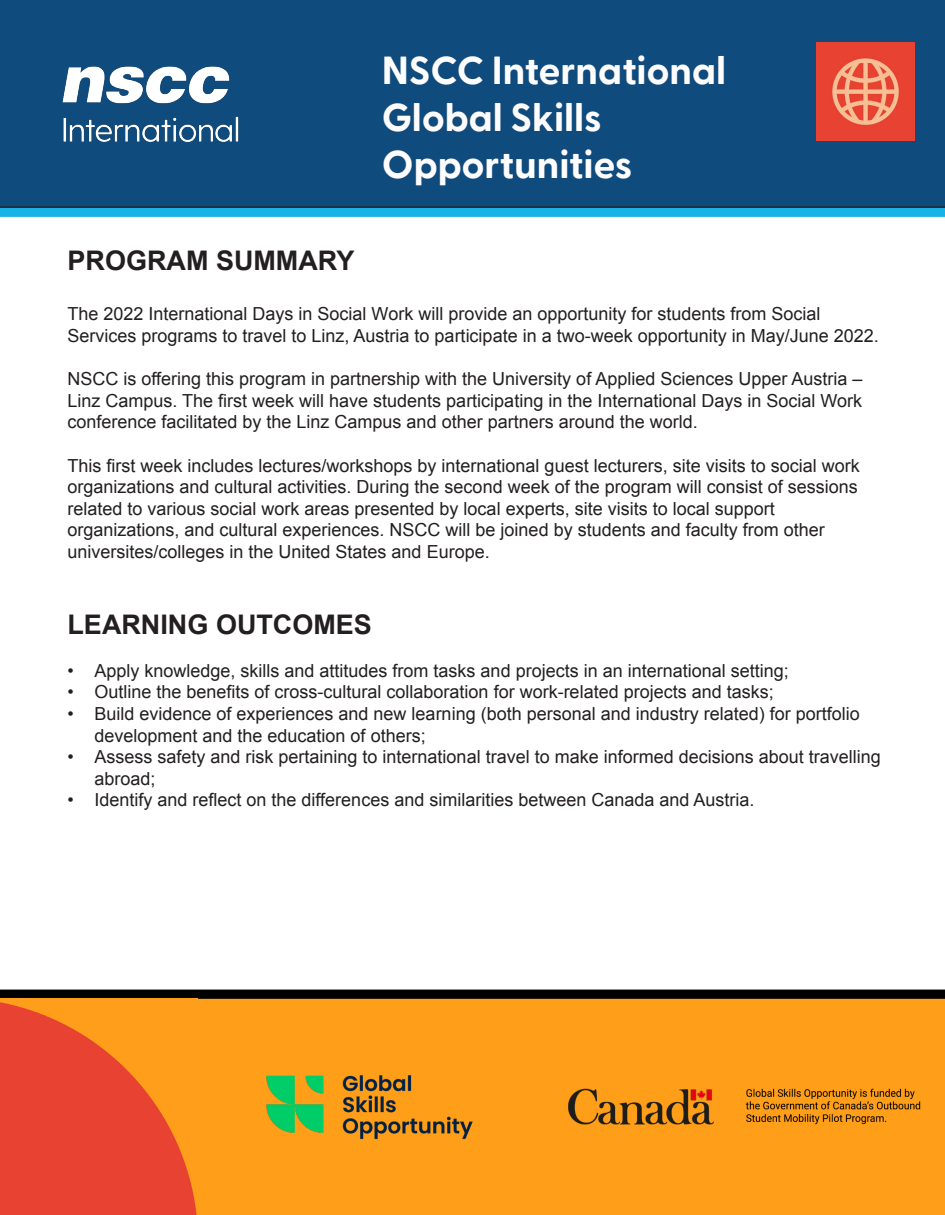
<style>
.page{position:relative;width:945px;height:1215px;background:#fff}
.page>*{position:absolute;margin:0;border:0;box-sizing:border-box;transform-origin:0 0}
.t1{font:700 39px "Greycliff CF";color:#fefcfd}
.t2{font:700 27px "Arial";color:#231f20}
.t3{font:18px/21.6px "Arial";color:#231f20}
</style>
<div class="page">
<div style="left:0;top:990px;width:945px;height:225px;background:#ff9e18"></div>
<div style="left:0;top:0;width:945px;height:208px;background:#104b7e"></div>
<img style="left:36px;top:32px;width:292px;height:128px">
<img style="left:816px;top:43px;width:98px;height:98px">
<div style="left:0;top:208px;width:945px;height:9px;background:#18b3e4"></div>
<img style="left:568px;top:1088px;width:353px;height:37px">
<div style="left:0;top:990px;width:945px;height:9px;background:#010001"></div>
<img style="left:0;top:1002px;width:197px;height:213px">
<img style="left:266px;top:1075px;width:207px;height:65px">
<p class="t1" style="left:382px;top:47px;width:346px">NSCC International</p>
<p class="t1" style="left:382px;top:94px;width:222px">Global Skills</p>
<p class="t1" style="left:382px;top:141px;width:252px">Opportunities</p>
<p class="t2" style="left:68px;top:242px;width:288px">PROGRAM SUMMARY</p>
<p class="t3" style="left:68px;top:303px;width:755px">The 2022 International Days in Social Work will provide an opportunity for students from Social</p>
<p class="t3" style="left:68px;top:325px;width:813px">Services programs to travel to Linz, Austria to participate in a two-week opportunity in May/June 2022.</p>
<p class="t3" style="left:68px;top:368px;width:797px;text-align:justify">NSCC is offering this program in partnership with the University of Applied Sciences Upper Austria – Linz Campus. The first week will have students participating in the International Days in Social Work conference facilitated by the Linz Campus and other partners around the world.</p>
<p class="t3" style="left:68px;top:455px;width:794px">This first week includes lectures/workshops by international guest lecturers, site visits to social work organizations and cultural activities. During the second week of the program will consist of sessions</p>
<p class="t3" style="left:68px;top:498px;width:709px">related to various social work areas presented by local experts, site visits to local support</p>
<p class="t3" style="left:68px;top:519px;width:759px">organizations, and cultural experiences. NSCC will be joined by students and faculty from other</p>
<p class="t3" style="left:68px;top:541px;width:424px">universites/colleges in the United States and Europe.</p>
<p class="t2" style="left:68px;top:606px;width:306px">LEARNING OUTCOMES</p>
<p class="t3" style="left:68px;top:660px;width:723px">• Apply knowledge, skills and attitudes from tasks and projects in an international setting;</p>
<p class="t3" style="left:68px;top:681px;width:708px">• Outline the benefits of cross-cultural collaboration for work-related projects and tasks;</p>
<p class="t3" style="left:94px;top:703px;width:767px;text-indent:-27px">• Build evidence of experiences and new learning (both personal and industry related) for portfolio development and the education of others;</p>
<p class="t3" style="left:94px;top:746px;width:788px;text-indent:-27px">• Assess safety and risk pertaining to international travel to make informed decisions about travelling abroad;</p>
<p class="t3" style="left:68px;top:789px;width:689px">• Identify and reflect on the differences and similarities between Canada and Austria.</p>
</div>
